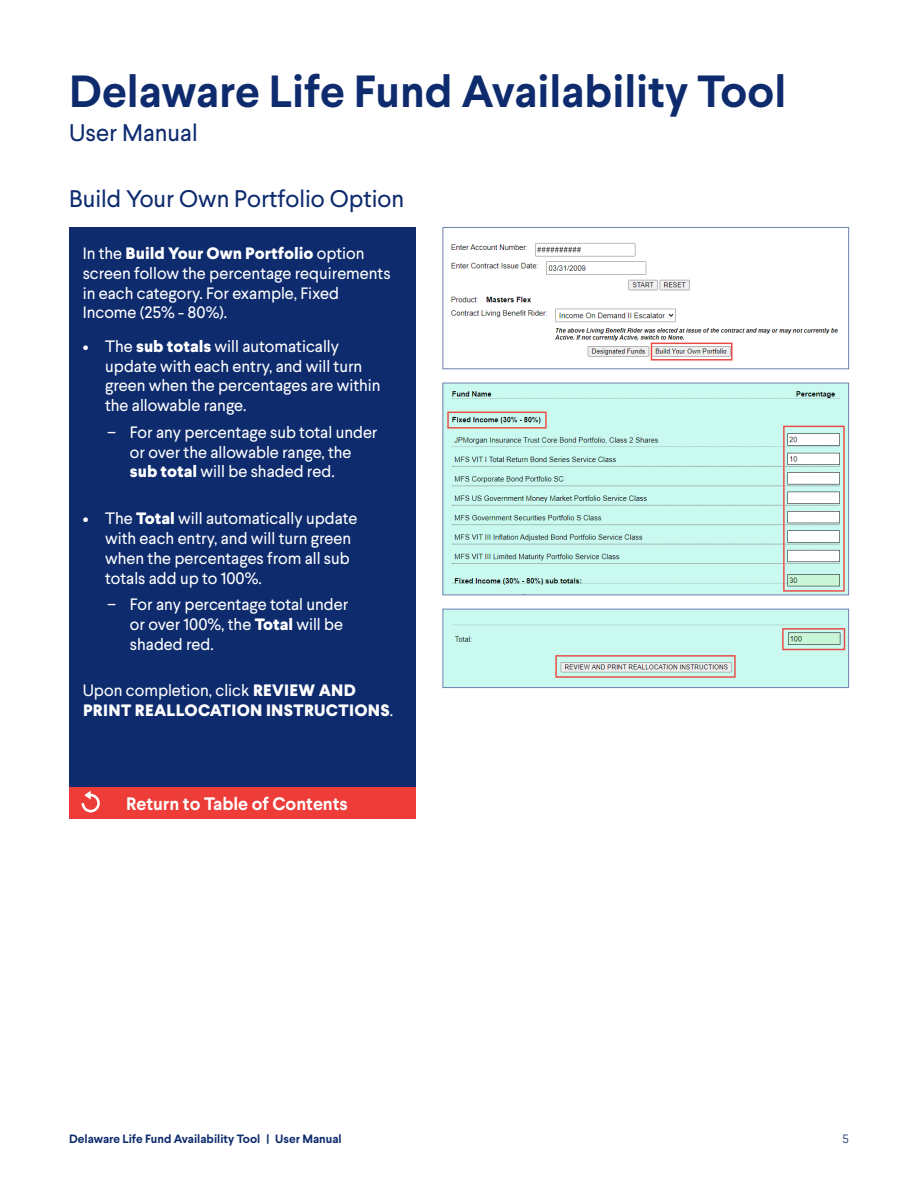
<style>
.page{position:relative;width:918px;height:1188px;background:#fff}
.page>*{position:absolute;margin:0;border:0;box-sizing:border-box;transform-origin:0 0}
.t1{font:700 45px "Larsseit";color:#0d2b6d}
.ParaStyle01-Leading{font:24px "Larsseit";color:#0d2b6d}
.ParaStyle01-Leading-2{font:700 18px "Larsseit";color:#fff}
.ParaStyle01-Leading-3{font:16.5px/19.8px "Larsseit";color:#fff}
.ParaStyle01-Leading-4{font:800 16.5px/19.8px "Larsseit";letter-spacing:.02em;color:#fff}
.t2{font:700 12px "Larsseit";color:#0d2b6d}
.t3{font:300 12px "Larsseit";color:#0d2b6d}
.s1{font-weight:800}
.s2{font-weight:400}
</style>
<div class="page">
<img style="left:451px;top:243px;width:387px;height:118px">
<div style="left:443px;top:227px;width:406px;height:142px;border:1px solid #6f81af"></div>
<img style="left:445px;top:385px;width:402px;height:208px">
<div style="left:443px;top:383px;width:406px;height:212px;border:1px solid #6f81af"></div>
<div style="left:69px;top:227px;width:347px;height:576px;background:#0d2b6d"></div>
<div style="left:69px;top:787px;width:347px;height:32px;background:#ee3d39"></div>
<svg style="left:82px;top:791px;width:18px;height:21px"></svg>
<img style="left:445px;top:611px;width:402px;height:75px">
<div style="left:443px;top:609px;width:406px;height:79px;border:1px solid #6f81af"></div>
<h1 class="t1" style="left:69px;top:61px;width:719px">Delaware Life Fund Availability Tool</h1>
<h2 class="ParaStyle01-Leading" style="left:69px;top:117px;width:130px">User Manual</h2>
<p class="ParaStyle01-Leading" style="left:69px;top:183px;width:337px">Build Your Own Portfolio Option</p>
<p class="ParaStyle01-Leading-3" style="left:83px;top:243px;width:309px">In the <span class="s1">Build Your Own Portfolio</span> option screen follow the percentage requirements in each category. For example, Fixed Income (25% - 80%).</p>
<p class="ParaStyle01-Leading-3" style="left:105px;top:336px;width:277px;text-indent:-22px">• The <span class="s1">sub totals</span> will automatically update with each entry, and will turn green when the percentages are within the allowable range.</p>
<p class="ParaStyle01-Leading-3" style="left:130px;top:422px;width:249px;text-indent:-22px">– For any percentage sub total under or over the allowable range, the <span class="s1">sub total</span> will be shaded red.</p>
<p class="ParaStyle01-Leading-3" style="left:105px;top:508px;width:254px;text-indent:-22px">• The <span class="s1">Total</span> will automatically update with each entry, and will turn green when the percentages from all sub totals add up to 100%.</p>
<p class="ParaStyle01-Leading-3" style="left:130px;top:594px;width:220px;text-indent:-22px">– For any percentage total under or over 100%, the <span class="s1">Total</span> will be shaded red.</p>
<p class="ParaStyle01-Leading-4" style="left:83px;top:681px;width:311px"><span class="s2">Upon completion, click</span> REVIEW AND<br>PRINT REALLOCATION INSTRUCTIONS<span class="s2">.</span></p>
<p class="ParaStyle01-Leading-2" style="left:126px;top:791px;width:223px">Return to Table of Contents</p>
<p class="t2" style="left:69px;top:1131px;width:274px">Delaware Life Fund Availability Tool | User Manual</p>
<p class="t3" style="left:843px;top:1131px;width:8px">5</p>
</div>
